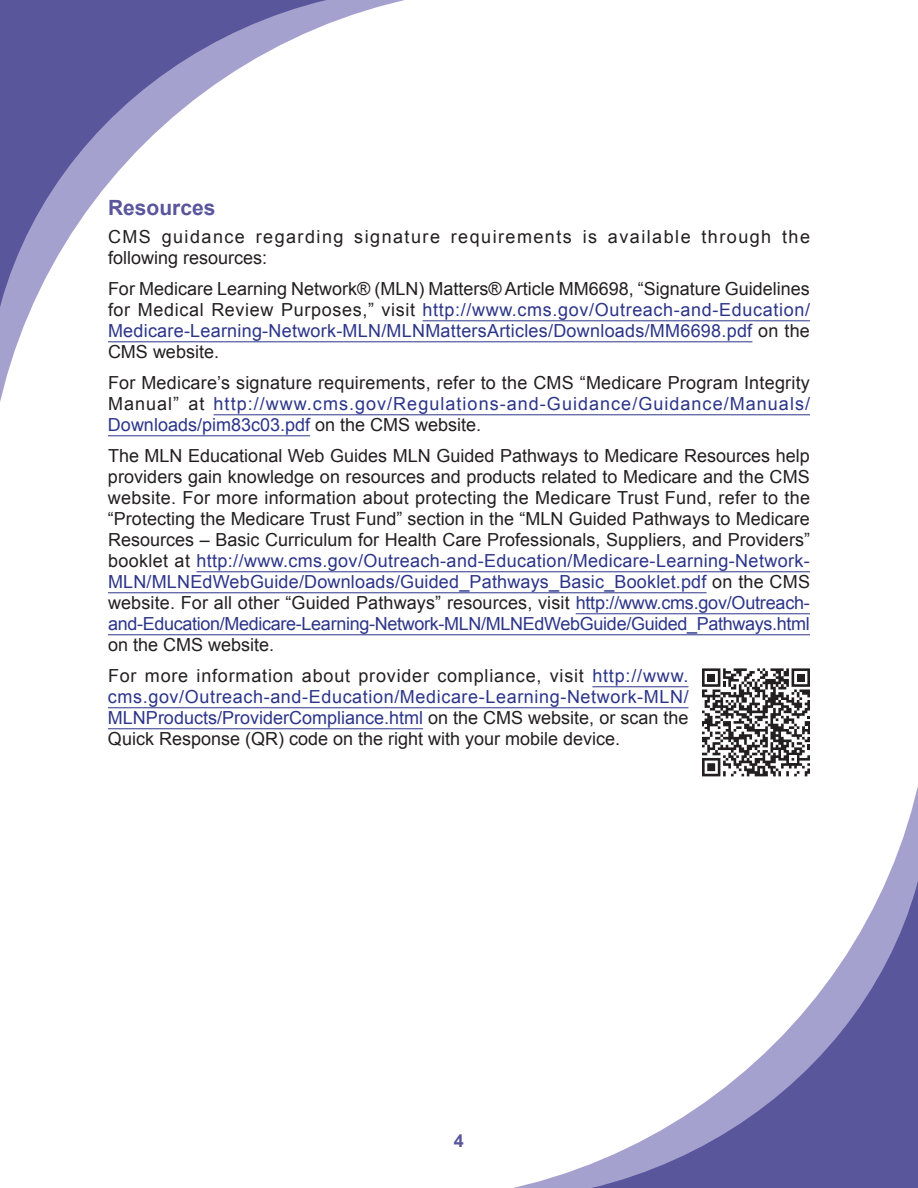
<style>
.page{position:relative;width:918px;height:1188px;background:#fff}
.page>*{position:absolute;margin:0;border:0;box-sizing:border-box;transform-origin:0 0}
.Header1{font:700 21px "Arial";color:#59569b}
.Main_body{font:18px/21px "Arial";letter-spacing:.005em;color:#231f20}
.Main_body-2{font:18px/21px "Arial";letter-spacing:.01em;color:#2c3589;text-align:justify}
.Main_body-3{font:18px/21px "Arial";letter-spacing:.055em;color:#2c3589}
.Main_body-4{font:18px "Arial";letter-spacing:-.02em;color:#2c3589}
.Main_body-5{font:18px "Arial";letter-spacing:.035em;color:#2c3589}
.Main_body-6{font:18px "Arial";letter-spacing:.08em;color:#231f20}
.Main_body-7{font:18px "Arial";letter-spacing:.045em;color:#231f20}
.Main_body-8{font:18px "Arial";letter-spacing:.06em;color:#231f20}
.t1{font:700 18px "Arial";color:#59569b}
.s1{color:#231f20}
.s2{color:#2c3589}
</style>
<div class="page">
<svg style="left:0;top:0;width:441px;height:402px"></svg>
<svg style="left:514px;top:786px;width:404px;height:402px"></svg>
<hr style="left:423px;top:320px;width:387px;height:1px;background:#2c3589">
<hr style="left:108px;top:341px;width:644px;height:1px;background:#2c3589">
<hr style="left:214px;top:414px;width:596px;height:1px;background:#2c3589">
<hr style="left:108px;top:435px;width:202px;height:1px;background:#2c3589">
<hr style="left:196px;top:571px;width:614px;height:1px;background:#2c3589">
<hr style="left:108px;top:592px;width:599px;height:1px;background:#2c3589">
<hr style="left:576px;top:613px;width:234px;height:1px;background:#2c3589">
<hr style="left:108px;top:634px;width:702px;height:1px;background:#2c3589">
<hr style="left:592px;top:686px;width:97px;height:1px;background:#2c3589">
<hr style="left:108px;top:707px;width:580px;height:1px;background:#2c3589">
<hr style="left:108px;top:728px;width:315px;height:1px;background:#2c3589">
<svg style="left:702px;top:668px;width:108px;height:108px"></svg>
<p class="Header1" style="left:108px;top:194px;width:109px">Resources</p>
<p class="Main_body" style="left:108px;top:226px;width:44px">CMS</p>
<p class="Main_body-6" style="left:162px;top:224px;width:611px">guidance regarding signature requirements is available through</p>
<p class="Main_body" style="left:782px;top:226px;width:29px">the</p>
<p class="Main_body" style="left:108px;top:247px;width:161px">following resources:</p>
<p class="Main_body" style="left:108px;top:278px;width:703px">For Medicare Learning Network® (MLN) Matters® Article MM6698, “Signature Guidelines</p>
<p class="Main_body-5" style="left:108px;top:297px;width:704px"><span class="s1">for Medical Review Purposes,” visit</span> http://www.cms.gov/Outreach-and-Education/</p>
<p class="Main_body-2" style="left:108px;top:320px;width:703px">Medicare-Learning-Network-MLN/MLNMattersArticles/Downloads/MM6698.pdf <span class="s1">on the</span></p>
<p class="Main_body" style="left:108px;top:341px;width:113px">CMS website.</p>
<p class="Main_body" style="left:108px;top:372px;width:703px">For Medicare’s signature requirements, refer to the CMS “Medicare Program Integrity</p>
<p class="Main_body-8" style="left:108px;top:391px;width:98px">Manual” at</p>
<p class="Main_body-3" style="left:108px;top:393px;width:704px;text-indent:106px">http://www.cms.gov/Regulations-and-Guidance/Guidance/Manuals/<br>Downloads/pim83c03.pdf <span class="s1">on the CMS website.</span></p>
<p class="Main_body" style="left:108px;top:445px;width:703px">The MLN Educational Web Guides MLN Guided Pathways to Medicare Resources help</p>
<p class="Main_body" style="left:108px;top:466px;width:703px">providers gain knowledge on resources and products related to Medicare and the CMS</p>
<p class="Main_body" style="left:108px;top:487px;width:704px">website. For more information about protecting the Medicare Trust Fund, refer to the “Protecting the Medicare Trust Fund” section in the “MLN Guided Pathways to Medicare</p>
<p class="Main_body" style="left:108px;top:529px;width:704px">Resources – Basic Curriculum for Health Care Professionals, Suppliers, and Providers” booklet at <span class="s2">http://www.cms.gov/Outreach-and-Education/Medicare-Learning-Network-</span></p>
<p class="Main_body-2" style="left:108px;top:571px;width:704px">MLN/MLNEdWebGuide/Downloads/Guided_Pathways_Basic_Booklet.pdf <span class="s1">on the CMS</span></p>
<p class="Main_body" style="left:108px;top:592px;width:703px">website. For all other “Guided Pathways” resources, visit <span class="s2">http://www.cms.gov/Outreach-</span></p>
<p class="Main_body-4" style="left:108px;top:612px;width:703px">and-Education/Medicare-Learning-Network-MLN/MLNEdWebGuide/Guided_Pathways.html</p>
<p class="Main_body" style="left:108px;top:634px;width:168px">on the CMS website.</p>
<p class="Main_body-7" style="left:108px;top:664px;width:477px">For more information about provider compliance, visit</p>
<p class="Main_body-2" style="left:108px;top:665px;width:582px;text-indent:484px">http://www. cms.gov/Outreach-and-Education/Medicare-Learning-Network-MLN/ MLNProducts/ProviderCompliance.html <span class="s1">on the CMS website, or scan the</span></p>
<p class="Main_body" style="left:108px;top:728px;width:514px">Quick Response (QR) code on the right with your mobile device.</p>
<p class="t1" style="left:454px;top:1129px;width:12px">4</p>
</div>
